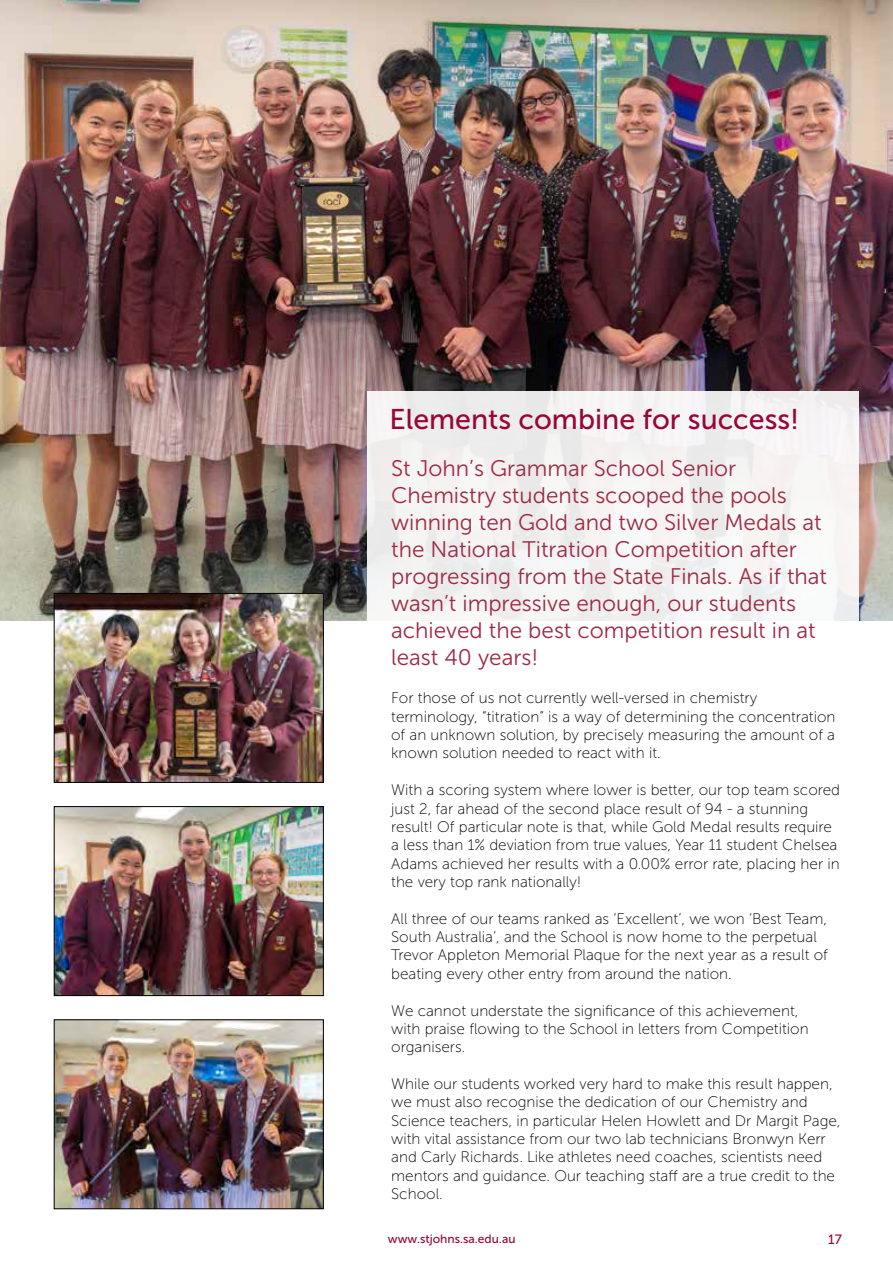
<style>
.page{position:relative;width:893px;height:1263px;background:#fff}
.page>*{position:absolute;margin:0;border:0;box-sizing:border-box;transform-origin:0 0}
.t1{font:28.5px "Museo Sans 500";color:#980539}
.t2{font:22.5px/27px "Museo Sans 300";color:#9e2943}
.t3{font:15.3px/18.3px "Museo Sans 100";color:#000}
.t4{font:13.5px "Museo Sans 500";color:#980539}
.t5{font:12px "Museo Sans 500";color:#980539}
</style>
<div class="page">
<img style="left:0;top:0;width:893px;height:621px">
<div style="left:368px;top:391px;width:491px;height:833px;background:#fff"></div>
<img style="left:56px;top:595px;width:266px;height:186px">
<div style="left:54px;top:593px;width:270px;height:190px;border:1px solid #000"></div>
<img style="left:56px;top:808px;width:266px;height:186px">
<div style="left:54px;top:806px;width:270px;height:190px;border:1px solid #000"></div>
<img style="left:56px;top:1021px;width:266px;height:186px">
<div style="left:54px;top:1019px;width:270px;height:190px;border:1px solid #000"></div>
<h1 class="t1" style="left:389px;top:403px;width:411px">Elements combine for success!</h1>
<p class="t2" style="left:391px;top:455px;width:437px">St John’s Grammar School Senior Chemistry students scooped the pools winning ten Gold and two Silver Medals at the National Titration Competition after progressing from the State Finals. As if that wasn’t impressive enough, our students achieved the best competition result in at least 40 years!</p>
<p class="t3" style="left:391px;top:689px;width:446px">For those of us not currently well-versed in chemistry terminology, “titration” is a way of determining the concentration of an unknown solution, by precisely measuring the amount of a known solution needed to react with it.</p>
<p class="t3" style="left:391px;top:781px;width:450px">With a scoring system where lower is better, our top team scored just 2, far ahead of the second place result of 94 - a stunning result! Of particular note is that, while Gold Medal results require a less than 1% deviation from true values, Year 11 student Chelsea Adams achieved her results with a 0.00% error rate, placing her in the very top rank nationally!</p>
<p class="t3" style="left:391px;top:909px;width:438px">All three of our teams ranked as ‘Excellent’, we won ‘Best Team, South Australia’, and the School is now home to the perpetual Trevor Appleton Memorial Plaque for the next year as a result of beating every other entry from around the nation.</p>
<p class="t3" style="left:391px;top:1001px;width:419px">We cannot understate the significance of this achievement, with praise flowing to the School in letters from Competition organisers.</p>
<p class="t3" style="left:391px;top:1075px;width:451px">While our students worked very hard to make this result happen, we must also recognise the dedication of our Chemistry and Science teachers, in particular Helen Howlett and Dr Margit Page, with vital assistance from our two lab technicians Bronwyn Kerr and Carly Richards. Like athletes need coaches, scientists need mentors and guidance. Our teaching staff are a true credit to the School.</p>
<p class="t5" style="left:388px;top:1232px;width:129px">www.stjohns.sa.edu.au</p>
<p class="t4" style="left:828px;top:1231px;width:15px">17</p>
</div>
